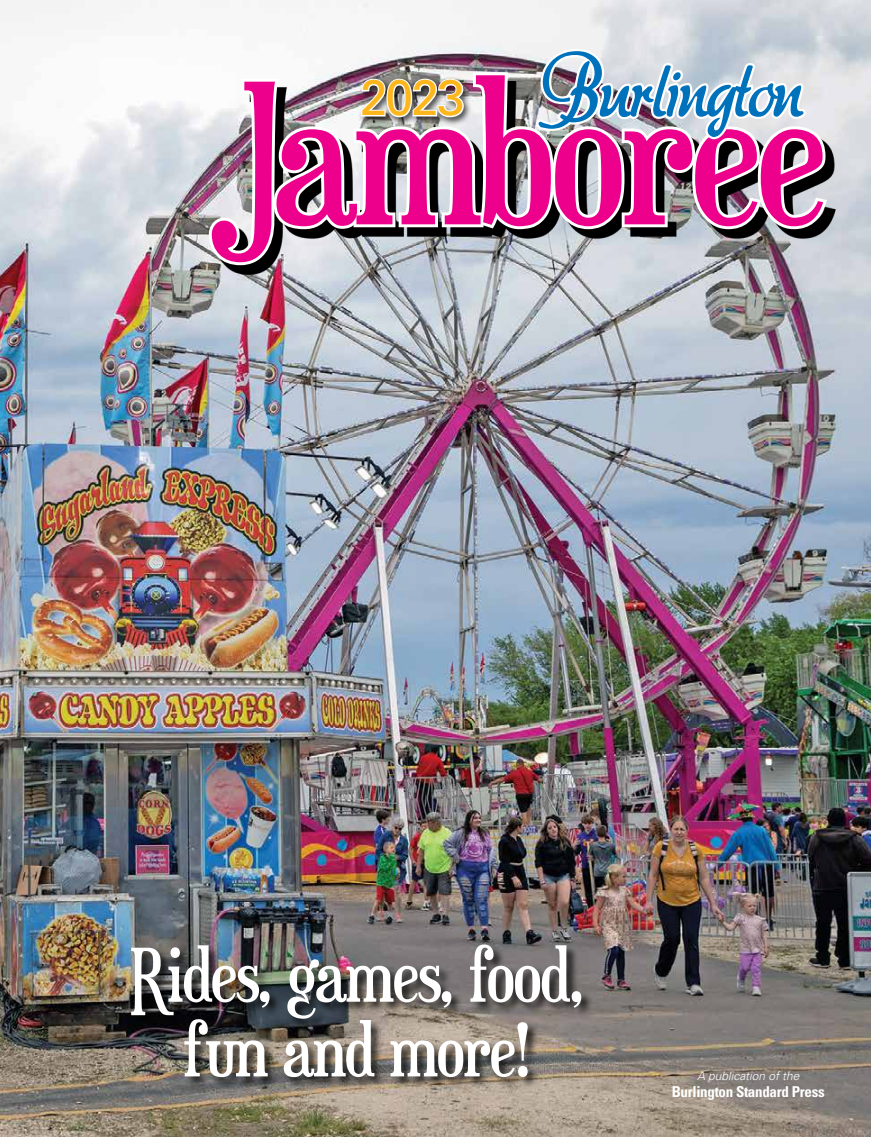
<style>
.page{position:relative;width:871px;height:1137px;background:#fff}
.page>*{position:absolute;margin:0;border:0;box-sizing:border-box;transform-origin:0 0}
.t1{font:193.38px "Euphorigenic";letter-spacing:-.02em;color:#ec008c}
.t2{font:78.88px "aka Dora";letter-spacing:-.03em;color:#0072bc}
.t3{font:73.25px/74.6px "Euphorigenic";letter-spacing:-.02em;color:#fff;text-align:center}
.t4{font:700 condensed 15px "Univers";letter-spacing:-.02em;color:#fff}
.t5{font:italic 300 11.88px "Univers";color:#fff}
.s1{font-family:"Univers";font-size:50px;color:#fdb71d}
</style>
<div class="page">
<img style="left:0;top:0;width:870px;height:1136px">
<svg style="left:217px;top:81px;width:618px;height:193px"></svg>
<svg style="left:204px;top:46px;width:626px;height:222px"></svg>
<div style="left:130px;top:943px;width:463px;height:145px;background:#000;opacity:.75"></div>
<p class="t2" style="left:359px;top:35px;width:445px"><span class="s1">2023</span> Burlington</p>
<h1 class="t1" style="left:211px;top:37px;width:616px">Jamboree</h1>
<p class="t3" style="left:130px;top:937px;width:456px">Rides, games, food, fun and more!</p>
<p class="t5" style="left:696px;top:1068px;width:104px">A publication of the</p>
<p class="t4" style="left:671px;top:1081px;width:154px">Burlington Standard Press</p>
</div>
